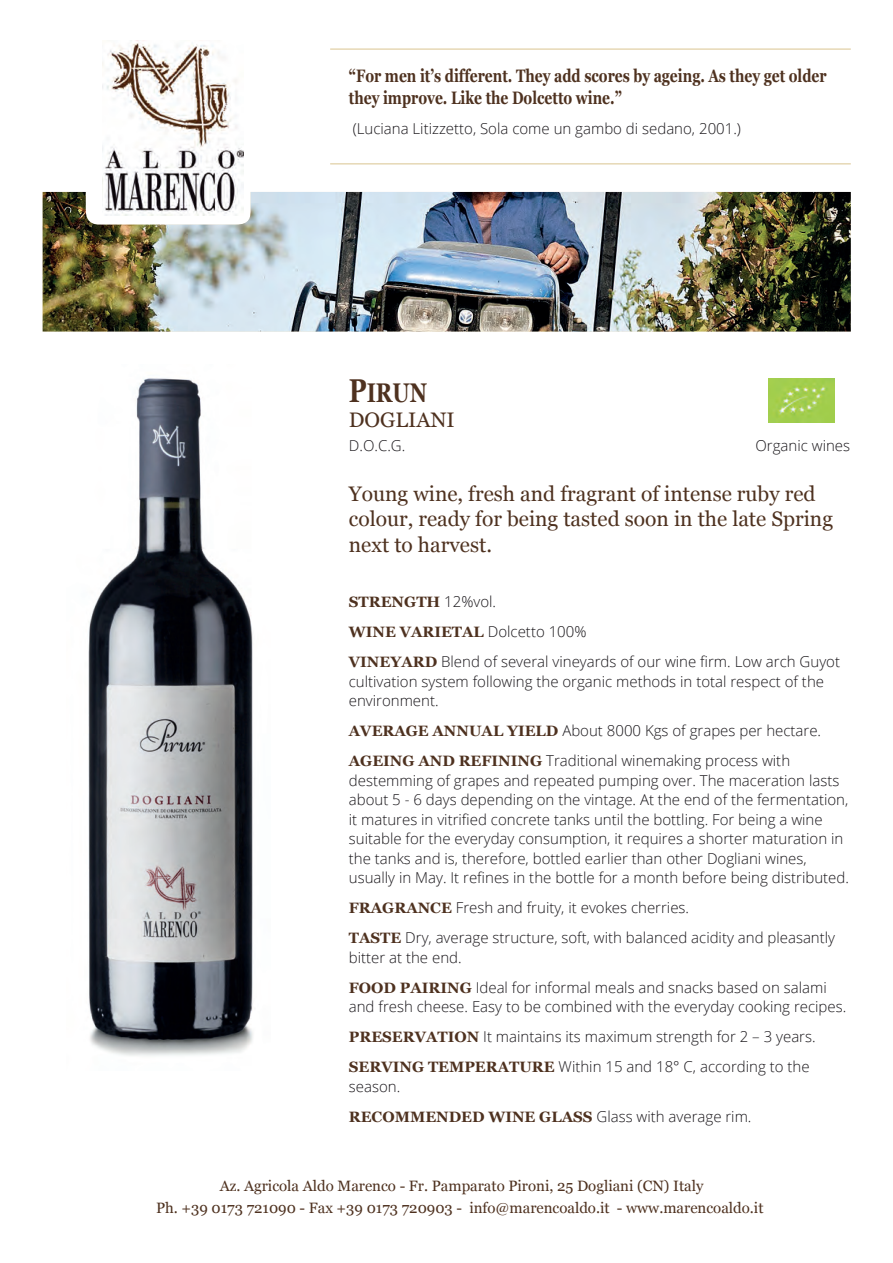
<style>
.page{position:relative;width:893px;height:1263px;background:#fff}
.page>*{position:absolute;margin:0;border:0;box-sizing:border-box;transform-origin:0 0}
.t1{font:700 27px "Georgia";color:#4e311f;scale:.77 1}
.t2{font:21px/25.5px "Georgia";color:#4e311f}
.t3{font:700 18px/22.5px "Georgia";color:#4e311f;scale:.77 1}
.t4{font:300 15px/19.5px "Open Sans";color:#1a171b}
.t5{font:15px/21.9px "Georgia";color:#4e311f;text-align:center}
.t6{font:700 15px/30px "Georgia";color:#4e311f}
.s1{font-size:33px}
.s2{font-family:"Open Sans";font-weight:300;color:#1a171b}
.s3{font-family:"Georgia";font-weight:700;color:#4e311f}
</style>
<div class="page">
<img style="left:103px;top:41px;width:141px;height:151px">
<img style="left:43px;top:192px;width:807px;height:140px">
<img style="left:88px;top:378px;width:165px;height:678px">
<hr style="left:330px;top:49px;width:520px;height:1px;background:#dac490">
<hr style="left:330px;top:164px;width:520px;height:1px;background:#dac490">
<img style="left:768px;top:378px;width:67px;height:45px">
<p class="t3" style="left:349px;top:64px;width:622px">“For men it’s different. They add scores by ageing. As they get older they improve. Like the Dolcetto wine.”</p>
<p class="t4" style="left:353px;top:118px;width:390px">(Luciana Litizzetto, Sola come un gambo di sedano, 2001.)</p>
<h1 class="t1" style="left:349px;top:375px;width:103px"><span class="s1">P</span>IRUN</h1>
<h2 class="t2" style="left:349px;top:408px;width:107px">DOGLIANI</h2>
<p class="t4" style="left:349px;top:436px;width:58px">D.O.C.G.</p>
<h2 class="t2" style="left:349px;top:481px;width:485px">Young wine, fresh and fragrant of intense ruby red colour, ready for being tasted soon in the late Spring next to harvest.</h2>
<p class="t4" style="left:755px;top:436px;width:96px">Organic wines</p>
<p class="t6" style="left:349px;top:587px;width:239px">STRENGTH <span class="s2">12%vol.<br></span>WINE VARIETAL <span class="s2">Dolcetto 100%</span></p>
<p class="t4" style="left:349px;top:652px;width:492px"><span class="s3">VINEYARD</span> Blend of several vineyards of our wine firm. Low arch Guyot cultivation system following the organic methods in total respect of the environment.</p>
<p class="t4" style="left:349px;top:715px;width:474px;line-height:30px"><span class="s3">AVERAGE ANNUAL YIELD</span> About 8000 Kgs of grapes per hectare.<br><span class="s3">AGEING AND REFINING</span> Traditional winemaking process with</p>
<p class="t4" style="left:349px;top:770px;width:501px">destemming of grapes and repeated pumping over. The maceration lasts about 5 - 6 days depending on the vintage. At the end of the fermentation, it matures in vitrified concrete tanks until the bottling. For being a wine suitable for the everyday consumption, it requires a shorter maturation in the tanks and is, therefore, bottled earlier than other Dogliani wines, usually in May. It refines in the bottle for a month before being distributed.</p>
<p class="t4" style="left:349px;top:892px;width:488px;line-height:30px"><span class="s3">FRAGRANCE</span> Fresh and fruity, it evokes cherries.<br><span class="s3">TASTE</span> Dry, average structure, soft, with balanced acidity and pleasantly</p>
<p class="t4" style="left:349px;top:942px;width:479px;line-height:30px">bitter at the end.<br><span class="s3">FOOD PAIRING</span> Ideal for informal meals and snacks based on salami</p>
<p class="t4" style="left:349px;top:991px;width:499px;line-height:30px">and fresh cheese. Easy to be combined with the everyday cooking recipes.<br><span class="s3">PRESERVATION</span> It maintains its maximum strength for 2 – 3 years.<br><span class="s3">SERVING TEMPERATURE</span> Within 15 and 18° C, according to the</p>
<p class="t4" style="left:349px;top:1076px;width:53px">season.</p>
<p class="t6" style="left:349px;top:1101px;width:404px">RECOMMENDED WINE GLASS <span class="s2">Glass with average rim.</span></p>
<p class="t5" style="left:156px;top:1176px;width:609px">Az. Agricola Aldo Marenco - Fr. Pamparato Pironi, 25 Dogliani (CN) Italy<br>Ph. +39 0173 721090 - Fax +39 0173 720903 - info@marencoaldo.it - www.marencoaldo.it</p>
</div>
